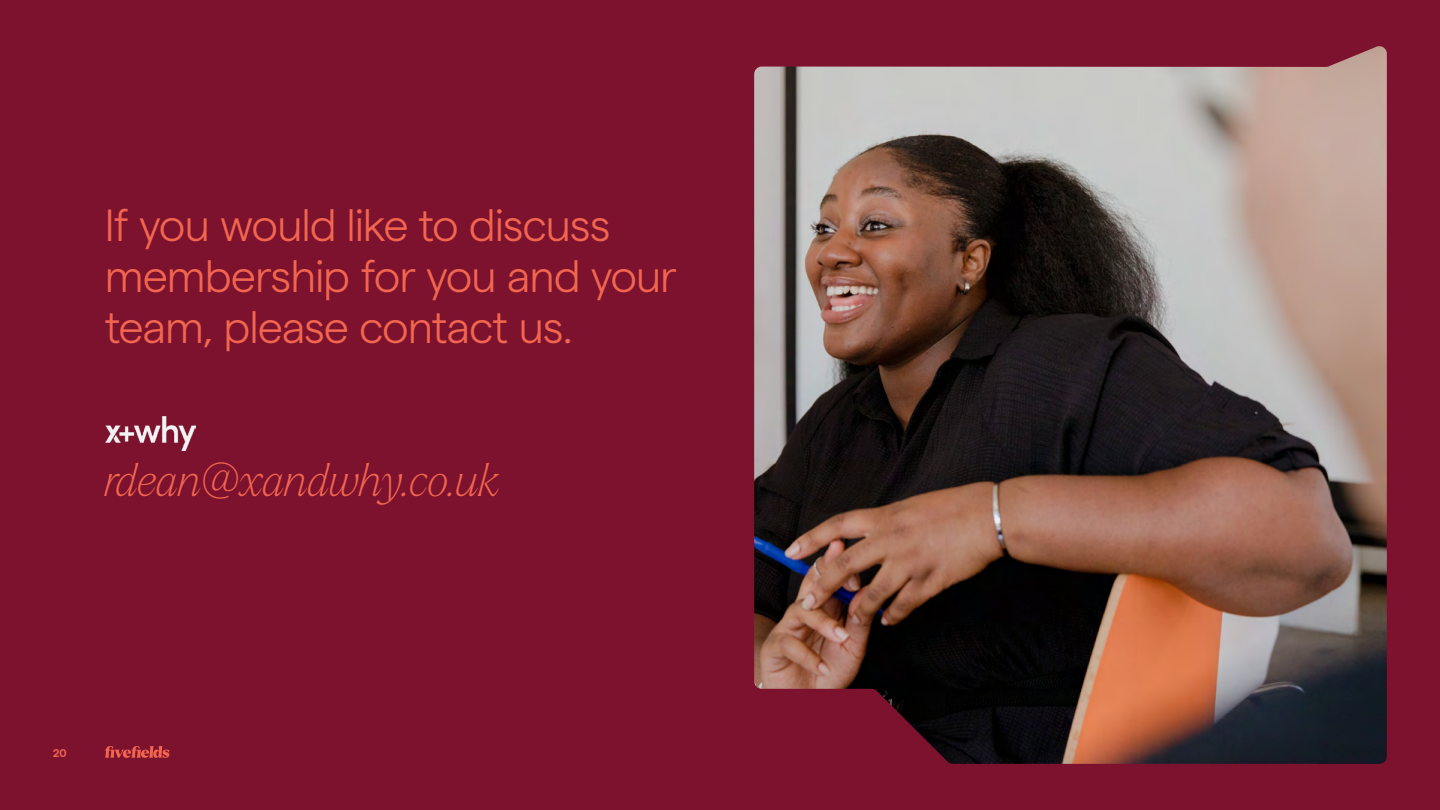
<style>
.page{position:relative;width:1440px;height:810px;background:#7d122e}
.page>*{position:absolute;margin:0;border:0;box-sizing:border-box;transform-origin:0 0}
.t1{font:300 45px/51px "Matter";letter-spacing:-.025em;color:#f2664f}
.t2{font:italic 100 45px "Larken";letter-spacing:-.025em;color:#f2664f}
.t3{font:600 11.25px "Matter";color:#f2664f}
</style>
<div class="page">
<svg style="left:105px;top:746px;width:64px;height:12px"></svg>
<img style="left:754px;top:46px;width:633px;height:718px">
<img style="left:106px;top:416px;width:89px;height:34px">
<p class="t1" style="left:105px;top:196px;width:574px">If you would like to discuss membership for you and your team, please contact us.</p>
<p class="t2" style="left:105px;top:452px;width:398px">rdean@xandwhy.co.uk</p>
<p class="t3" style="left:53px;top:745px;width:15px">20</p>
</div>
